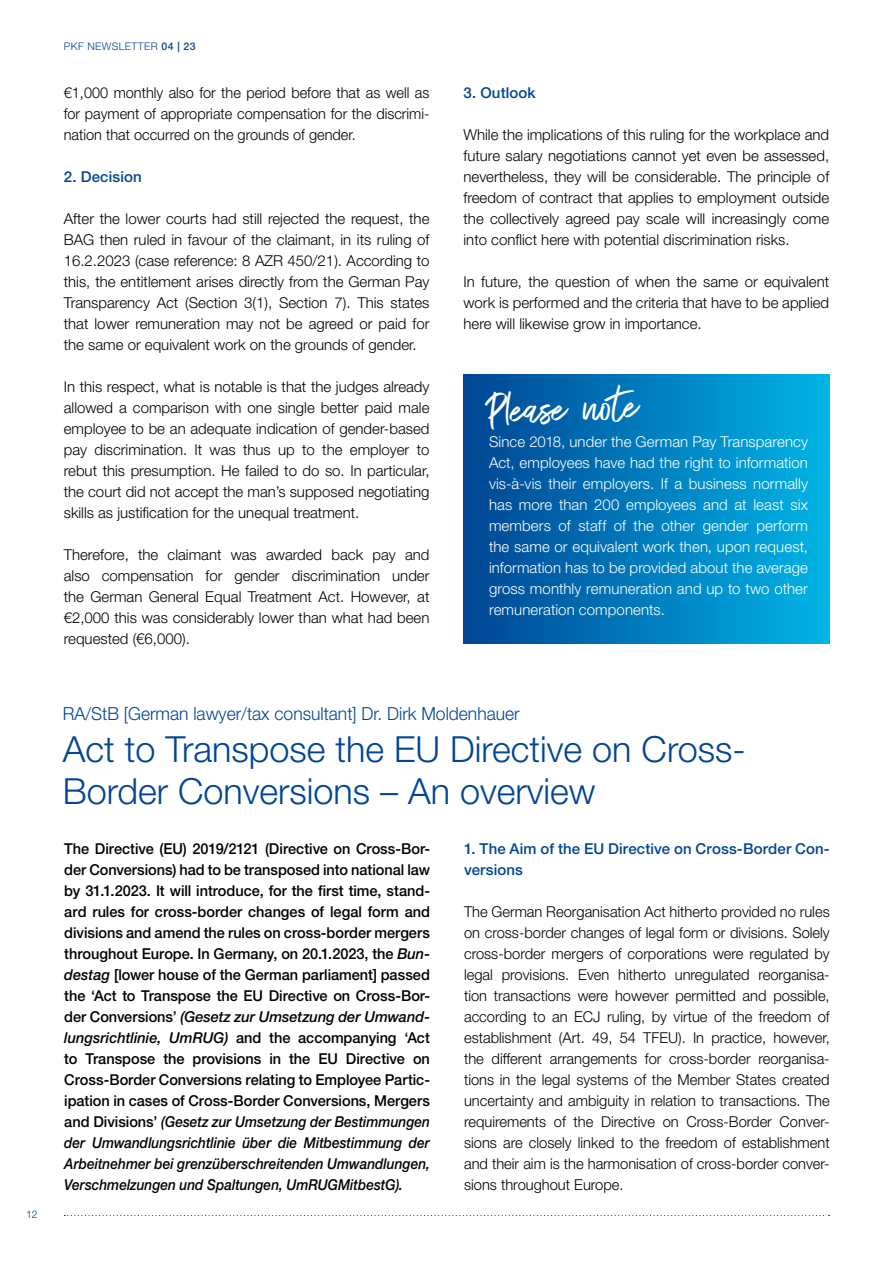
<style>
.page{position:relative;width:893px;height:1263px;background:#fff}
.page>*{position:absolute;margin:0;border:0;box-sizing:border-box;transform-origin:0 0}
.t1{font:46.5px "Exceptional";color:#fff}
.t2{font:300 36px/42px "Helvetica Neue LT Std";color:#014593}
.t3{font:300 18px "Helvetica Neue LT Std";color:#014593}
.t4{font:300 15px/21px "Helvetica Neue LT Std";color:#000;text-align:justify}
.t5{font:500 15px/21px "Helvetica Neue LT Std";color:#000;text-align:justify}
.t6{font:300 15px/21px "Helvetica Neue LT Std";letter-spacing:.005em;color:#fff;text-align:justify}
.t7{font:500 15px/21px "Helvetica Neue LT Std";letter-spacing:.005em;color:#014593}
.t8{font:300 10.5px "Helvetica Neue LT Std";letter-spacing:.04em;color:#014593}
.s1{font-weight:500}
.s2{font-style:italic}
</style>
<div class="page">
<svg style="left:64px;top:1215px;width:766px;height:1px"></svg>
<div style="left:463px;top:375px;width:366px;height:269px;background:linear-gradient(to right,#004493,#00b4e6)"></div>
<p class="t8" style="left:26px;top:1208px;width:13px">12</p>
<p class="t8" style="left:64px;top:40px;width:133px">PKF NEWSLETTER <span class="s1">04 | 23</span></p>
<p class="t4" style="left:64px;top:81px;width:367px">€1,000 monthly also for the period before that as well as for payment of appropriate compensation for the discrimi&shy;nation that occurred on the grounds of gender.</p>
<p class="t7" style="left:64px;top:166px;width:79px">2. Decision</p>
<p class="t4" style="left:64px;top:207px;width:367px">After the lower courts had still rejected the request, the BAG then ruled in favour of the claimant, in its ruling of 16.2.2023 (case reference: 8 AZR 450/21). According to this, the entitlement arises directly from the German Pay Transparency Act (Section 3(1), Section 7). This states that lower remuneration may not be agreed or paid for the same or equivalent work on the grounds of gender.</p>
<p class="t4" style="left:64px;top:375px;width:367px">In this respect, what is notable is that the judges already allowed a comparison with one single better paid male employee to be an adequate indication of gender-based pay discrimination. It was thus up to the employer to rebut this presumption. He failed to do so. In particular, the court did not accept the man’s supposed negotiating skills as justification for the unequal treatment.</p>
<p class="t4" style="left:64px;top:543px;width:367px">Therefore, the claimant was awarded back pay and also compensation for gender discrimination under the German General Equal Treatment Act. However, at €2,000 this was considerably lower than what had been requested (€6,000).</p>
<p class="t7" style="left:463px;top:82px;width:74px">3. Outlook</p>
<p class="t4" style="left:463px;top:123px;width:367px">While the implications of this ruling for the workplace and future salary negotiations cannot yet even be assessed, nevertheless, they will be considerable. The principle of freedom of contract that applies to employment outside the collectively agreed pay scale will increasingly come into conflict here with potential discrimination risks.</p>
<p class="t4" style="left:463px;top:270px;width:367px">In future, the question of when the same or equivalent work is performed and the criteria that have to be applied here will likewise grow in importance.</p>
<h1 class="t1" style="left:485px;top:377px;width:154px;rotate:-2deg">Please note</h1>
<p class="t6" style="left:489px;top:431px;width:320px">Since 2018, under the German Pay Transparency Act, employees have had the right to information vis-à-vis their employers. If a business normally has more than 200 employees and at least six members of staff of the other gender perform the same or equivalent work then, upon request, information has to be provided about the average gross monthly remuneration and up to two other remuneration components.</p>
<p class="t3" style="left:63px;top:702px;width:458px">RA/StB [German lawyer/tax consultant] Dr. Dirk Moldenhauer</p>
<h2 class="t2" style="left:63px;top:727px;width:684px">Act to Transpose the EU Directive on Cross-<br>Border Conversions – An overview</h2>
<p class="t5" style="left:64px;top:838px;width:367px">The Directive (EU) 2019/2121 (Directive on Cross-Bor&shy;der Conversions) had to be transposed into national law by 31.1.2023. It will introduce, for the first time, stand&shy;ard rules for cross-border changes of legal form and divisions and amend the rules on cross-border mergers throughout Europe. In Germany, on 20.1.2023, the <span class="s2">Bun&shy;destag</span> [lower house of the German parliament] passed the ‘Act to Transpose the EU Directive on Cross-Bor&shy;der Conversions’ <span class="s2">(Gesetz zur Umsetzung der Umwand&shy;lungsrichtlinie, UmRUG)</span> and the accompanying ‘Act to Transpose the provisions in the EU Directive on Cross-Border Conversions relating to Employee Partic&shy;ipation in cases of Cross-Border Conversions, Mergers and Divisions’ <span class="s2">(Gesetz zur Umsetzung der Bestimmungen der Umwandlungsrichtlinie über die Mitbestimmung der Arbeitnehmer bei grenzüberschreitenden Umwandlungen, Verschmelzungen und Spaltungen, UmRUGMitbestG).</span></p>
<p class="t7" style="left:464px;top:838px;width:367px">1. The Aim of the EU Directive on Cross-Border Con&shy;versions</p>
<p class="t4" style="left:464px;top:900px;width:367px">The German Reorganisation Act hitherto provided no rules on cross-border changes of legal form or divisions. Solely cross-border mergers of corporations were regulated by legal provisions. Even hitherto unregulated reorganisa&shy;tion transactions were however permitted and possible, according to an ECJ ruling, by virtue of the freedom of establishment (Art. 49, 54 TFEU). In practice, however, the different arrangements for cross-border reorganisa&shy;tions in the legal systems of the Member States created uncertainty and ambiguity in relation to transactions. The requirements of the Directive on Cross-Border Conver&shy;sions are closely linked to the freedom of establishment and their aim is the harmonisation of cross-border conver&shy;sions throughout Europe.</p>
</div>
